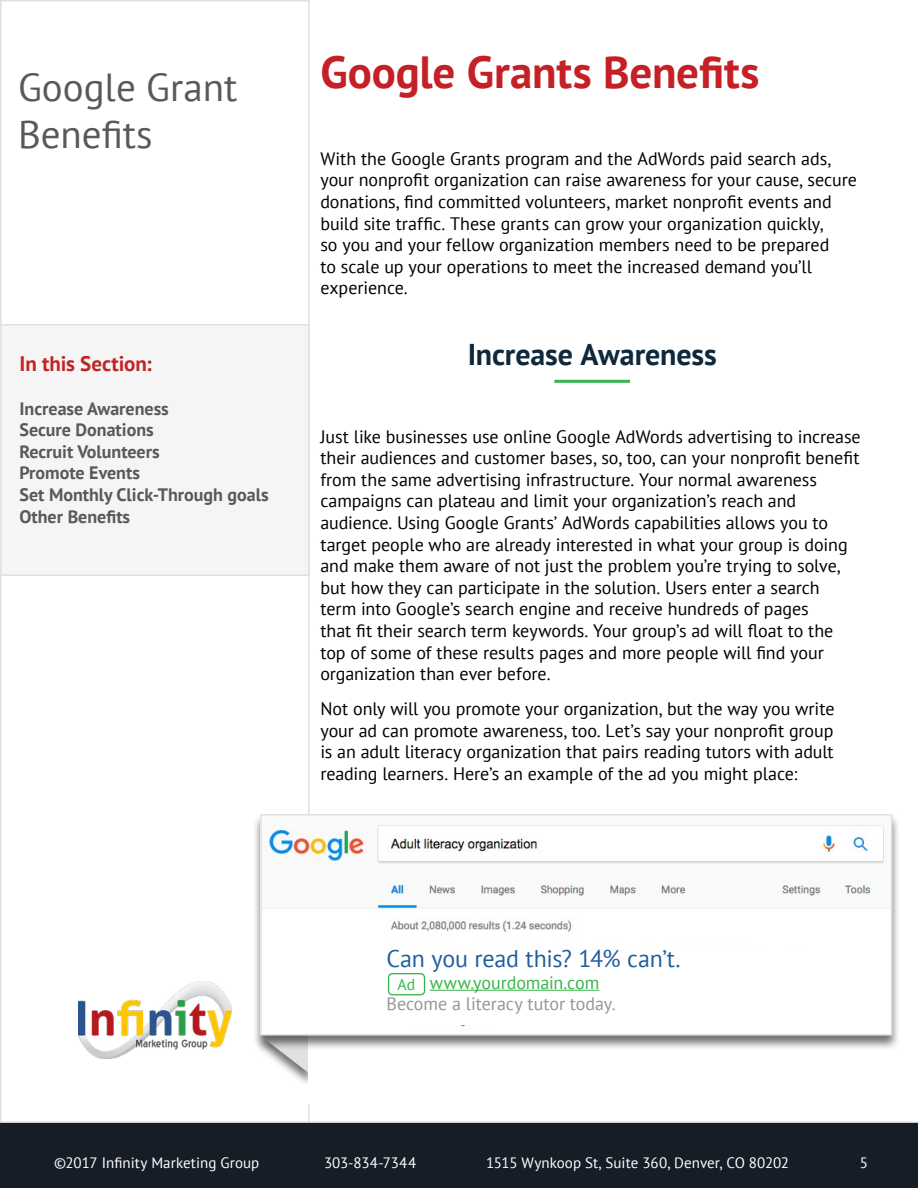
<style>
.page{position:relative;width:918px;height:1188px;background:#fff}
.page>*{position:absolute;margin:0;border:0;box-sizing:border-box;transform-origin:0 0}
.t1{font:700 45px "PT Sans";letter-spacing:-.005em;color:#c42026}
.t2{font:39px/46.8px "PT Sans";color:#58595b}
.t3{font:700 30px "PT Sans";letter-spacing:-.005em;color:#0f283b}
.t4{font:24px "PT Sans";letter-spacing:-.005em;color:#215e9e}
.t5{font:700 21px "PT Sans";letter-spacing:-.005em;color:#c02426}
.t6{font:18px/21.6px "PT Sans";letter-spacing:-.005em;color:#000}
.t7{font:700 18px/21.6px "PT Sans";color:#58595b}
.t8{font:18px "PT Sans";letter-spacing:-.005em;color:#939598}
.t9{font:18px "PT Sans";letter-spacing:-.005em;color:#37b44a}
.t10{font:15.75px "PT Sans";color:#37b44a}
.t11{font:15px "PT Sans";letter-spacing:.005em;color:#fff}
</style>
<div class="page">
<svg style="left:0;top:0;width:310px;height:1121px"></svg>
<div style="left:0;top:1121px;width:918px;height:67px;background:#161d27"></div>
<div style="left:1px;top:325px;width:308px;height:250px;background:#f5f5f5"></div>
<div style="left:0;top:324px;width:310px;height:252px;border:2px solid #e0e0e0"></div>
<img style="left:79px;top:981px;width:152px;height:78px">
<hr style="left:554px;top:380px;width:76px;height:3px;background:#37b44a">
<div style="left:254px;top:1019px;width:63px;height:69px;background:#000;opacity:.55"></div>
<svg style="left:260px;top:1051px;width:49px;height:22px"></svg>
<div style="left:309px;top:939px;width:514px;height:165px;background:#fff"></div>
<div style="left:252px;top:814px;width:648px;height:237px;background:#000;opacity:.55"></div>
<img style="left:263px;top:817px;width:626px;height:216px">
<div style="left:260px;top:814px;width:632px;height:222px;border:2px solid #e0e0e0"></div>
<div style="left:386px;top:949px;width:427px;height:76px;background:#fff"></div>
<hr style="left:430px;top:990px;width:169px;height:1px;background:#37b44a">
<div style="left:388px;top:973px;width:37px;height:22px;border:1px solid #37b44a;border-radius:4px"></div>
<h2 class="t2" style="left:18px;top:63px;width:221px">Google Grant<br>Benefits</h2>
<p class="t5" style="left:20px;top:350px;width:134px">In this Section:</p>
<p class="t7" style="left:20px;top:397px;width:251px">Increase Awareness<br>Secure Donations<br>Recruit Volunteers<br>Promote Events<br>Set Monthly Click-Through goals<br>Other Benefits</p>
<h1 class="t1" style="left:320px;top:42px;width:441px">Google Grants Benefits</h1>
<p class="t6" style="left:320px;top:147px;width:538px">With the Google Grants program and the AdWords paid search ads, your nonprofit organization can raise awareness for your cause, secure donations, find committed volunteers, market nonprofit events and build site traffic. These grants can grow your organization quickly,<br>so you and your fellow organization members need to be prepared<br>to scale up your operations to meet the increased demand you’ll experience.</p>
<h3 class="t3" style="left:468px;top:334px;width:251px">Increase Awareness</h3>
<p class="t6" style="left:320px;top:425px;width:542px">Just like businesses use online Google AdWords advertising to increase their audiences and customer bases, so, too, can your nonprofit benefit from the same advertising infrastructure. Your normal awareness campaigns can plateau and limit your organization’s reach and audience. Using Google Grants’ AdWords capabilities allows you to target people who are already interested in what your group is doing and make them aware of not just the problem you’re trying to solve, but how they can participate in the solution. Users enter a search<br>term into Google’s search engine and receive hundreds of pages<br>that fit their search term keywords. Your group’s ad will float to the top of some of these results pages and more people will find your organization than ever before.</p>
<p class="t6" style="left:320px;top:698px;width:516px;text-align:justify">Not only will you promote your organization, but the way you write your ad can promote awareness, too. Let’s say your nonprofit group is an adult literacy organization that pairs reading tutors with adult reading learners. Here’s an example of the ad you might place:</p>
<h3 class="t4" style="left:386px;top:943px;width:296px">Can you read this? 14% can’t.</h3>
<p class="t9" style="left:430px;top:971px;width:171px">www.yourdomain.com</p>
<p class="t8" style="left:386px;top:993px;width:231px">Become a literacy tutor today.</p>
<p class="t10" style="left:398px;top:975px;width:19px">Ad</p>
<p class="t11" style="left:54px;top:1153px;width:207px">©2017 Infinity Marketing Group</p>
<p class="t11" style="left:324px;top:1153px;width:94px">303-834-7344</p>
<p class="t11" style="left:486px;top:1153px;width:305px">1515 Wynkoop St, Suite 360, Denver, CO 80202</p>
<p class="t11" style="left:860px;top:1153px;width:10px">5</p>
</div>
